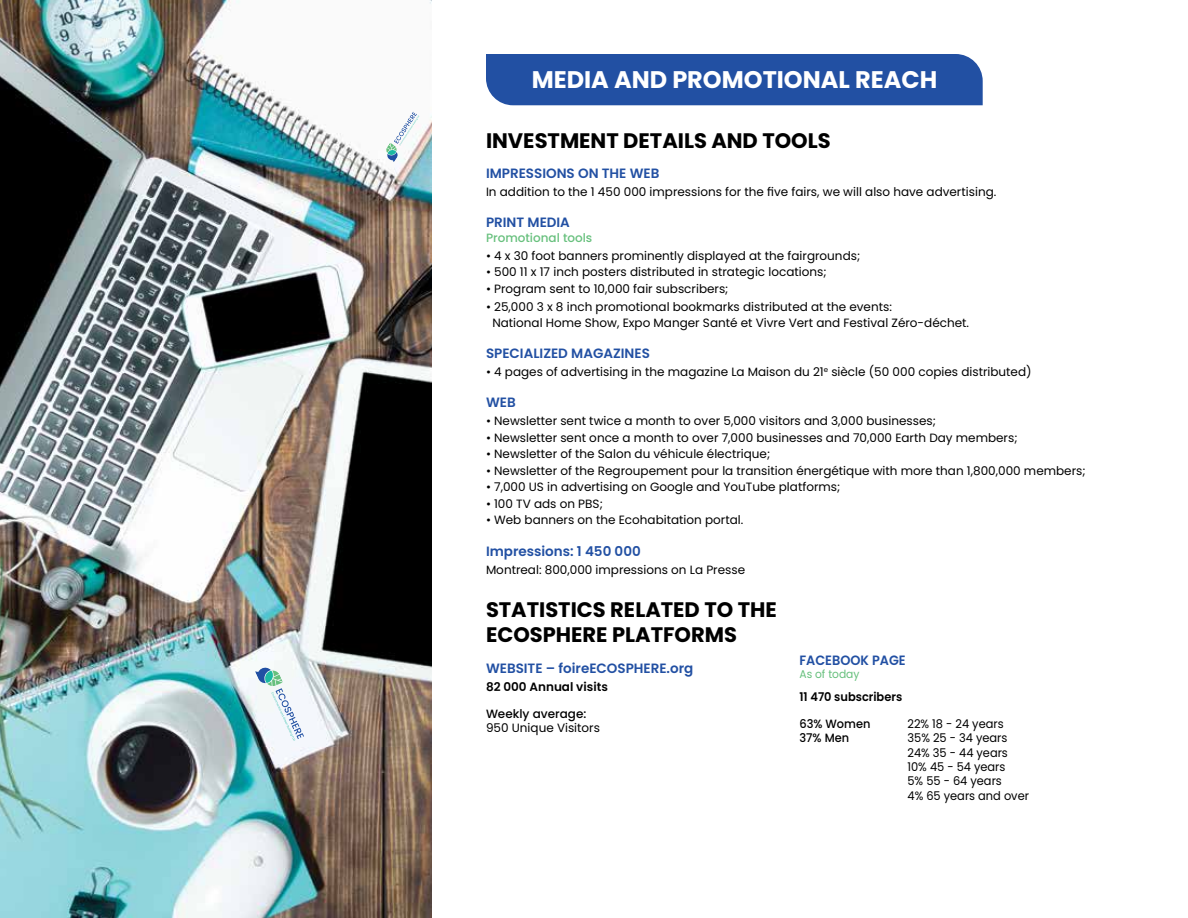
<style>
.page{position:relative;width:1188px;height:918px;background:#fff}
.page>*{position:absolute;margin:0;border:0;box-sizing:border-box;transform-origin:0 0}
.t1{font:700 24px "Poppins";color:#fff}
.t2{font:700 21px/25.2px "Poppins";color:#000}
.t3{font:600 13.5px "Poppins";color:#2250a3}
.t4{font:600 13.5px "Poppins";color:#2250a3;scale:.95 1}
.t5{font:12px/16.2px "Poppins";color:#000}
.t6{font:12px/14.4px "Poppins";color:#000;scale:.95 1}
.t7{font:600 12px "Poppins";color:#000}
.t8{font:500 12px "Poppins";color:#67c07d}
.t9{font:600 12px "Poppins";color:#000;scale:.95 1}
.t10{font:500 12px "Poppins";color:#000}
.t11{font:500 12px "Poppins";color:#000;scale:.95 1}
.t12{font:11.25px "Poppins";color:#67c07d;scale:.95 1}
</style>
<div class="page">
<img style="left:0;top:0;width:432px;height:918px">
<div style="left:486px;top:54px;width:497px;height:51px;background:#2250a3"></div>
<svg style="left:386px;top:112px;width:33px;height:50px"></svg>
<svg style="left:255px;top:667px;width:49px;height:74px"></svg>
<h1 class="t1" style="left:532px;top:66px;width:407px">MEDIA AND PROMOTIONAL REACH</h1>
<h2 class="t2" style="left:486px;top:128px;width:346px">INVESTMENT DETAILS AND TOOLS</h2>
<p class="t3" style="left:486px;top:166px;width:175px">IMPRESSIONS ON THE WEB</p>
<p class="t5" style="left:486px;top:184px;width:512px">In addition to the 1 450 000 impressions for the five fairs, we will also have advertising.</p>
<p class="t3" style="left:486px;top:215px;width:85px">PRINT MEDIA</p>
<p class="t8" style="left:486px;top:231px;width:108px">Promotional tools</p>
<p class="t5" style="left:486px;top:248px;width:376px">• 4 x 30 foot banners prominently displayed at the fairgrounds;</p>
<p class="t5" style="left:486px;top:264px;width:342px">• 500 11 x 17 inch posters distributed in strategic locations;</p>
<p class="t5" style="left:486px;top:281px;width:244px">• Program sent to 10,000 fair subscribers;</p>
<p class="t5" style="left:492px;top:299px;width:478px;text-indent:-6px">• 25,000 3 x 8 inch promotional bookmarks distributed at the events:<br>National Home Show, Expo Manger Santé et Vivre Vert and Festival Zéro-déchet.</p>
<p class="t3" style="left:486px;top:346px;width:165px">SPECIALIZED MAGAZINES</p>
<p class="t5" style="left:486px;top:364px;width:547px">• 4 pages of advertising in the magazine La Maison du 21<sup>e</sup> siècle (50 000 copies distributed)</p>
<p class="t3" style="left:486px;top:395px;width:31px">WEB</p>
<p class="t5" style="left:486px;top:413px;width:451px">• Newsletter sent twice a month to over 5,000 visitors and 3,000 businesses;</p>
<p class="t5" style="left:486px;top:430px;width:533px">• Newsletter sent once a month to over 7,000 businesses and 70,000 Earth Day members;</p>
<p class="t5" style="left:486px;top:446px;width:286px">• Newsletter of the Salon du véhicule électrique;</p>
<p class="t5" style="left:486px;top:463px;width:601px">• Newsletter of the Regroupement pour la transition énergétique with more than 1,800,000 members;</p>
<p class="t5" style="left:486px;top:479px;width:356px">• 7,000 US in advertising on Google and YouTube platforms;</p>
<p class="t5" style="left:486px;top:496px;width:118px">• 100 TV ads on PBS;</p>
<p class="t5" style="left:486px;top:512px;width:259px">• Web banners on the Ecohabitation portal.</p>
<p class="t3" style="left:486px;top:543px;width:156px">Impressions: 1 450 000</p>
<p class="t5" style="left:486px;top:562px;width:261px">Montreal: 800,000 impressions on La Presse</p>
<h2 class="t2" style="left:486px;top:597px;width:292px">STATISTICS RELATED TO THE<br>ECOSPHERE PLATFORMS</h2>
<p class="t3" style="left:486px;top:661px;width:209px">WEBSITE – foireECOSPHERE.org</p>
<p class="t7" style="left:486px;top:680px;width:123px">82 000 Annual visits</p>
<p class="t10" style="left:486px;top:707px;width:102px">Weekly average:</p>
<p class="t5" style="left:486px;top:720px;width:116px">950 Unique Visitors</p>
<p class="t4" style="left:800px;top:652px;width:113px">FACEBOOK PAGE</p>
<p class="t12" style="left:800px;top:668px;width:65px">As of today</p>
<p class="t9" style="left:800px;top:690px;width:110px">11 470 subscribers</p>
<p class="t11" style="left:800px;top:717px;width:76px">63% Women</p>
<p class="t6" style="left:908px;top:716px;width:103px">22% 18 - 24 years</p>
<p class="t11" style="left:800px;top:731px;width:54px">37% Men</p>
<p class="t6" style="left:908px;top:731px;width:129px">35% 25 - 34 years<br>24% 35 - 44 years<br>10% 45 - 54 years<br>5% 55 - 64 years<br>4% 65 years and over</p>
</div>
